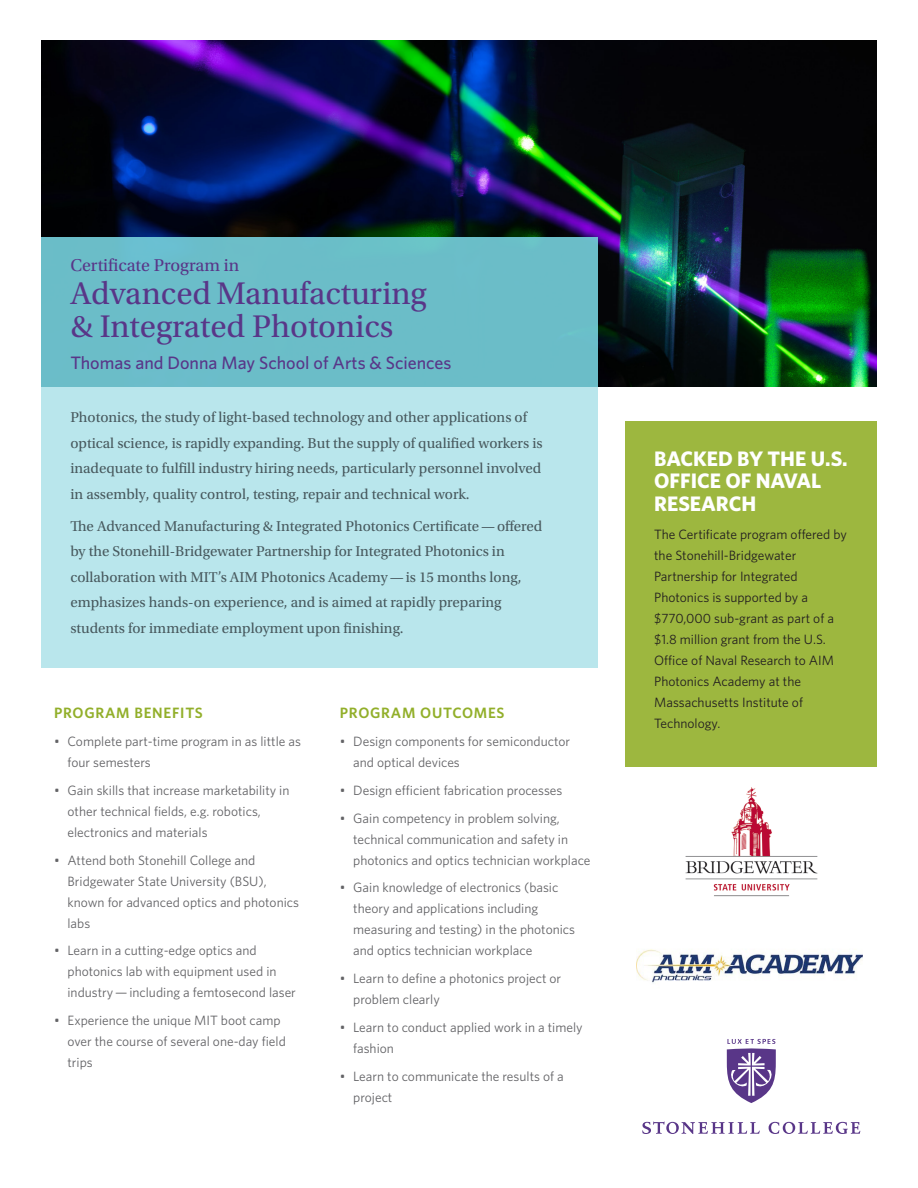
<style>
.page{position:relative;width:918px;height:1188px;background:#fff}
.page>*{position:absolute;margin:0;border:0;box-sizing:border-box;transform-origin:0 0}
.Major_Title{font:33px/33px "Utopia Std";color:#593688}
.t1{font:700 21px/22.5px "Whitney";color:#fff}
.School_of__Business{font:500 18px "Whitney";color:#593688}
.t2{font:18px "Utopia Std";color:#593688}
.t3{font:15px/25.5px "Utopia Std";color:#636366}
.t4{font:600 15px "Whitney";letter-spacing:.05em;color:#92af2a}
.t5{font:13.5px/21px "Whitney";color:#636366}
.t6{font:13.5px/21px "Whitney";color:#231f20}
</style>
<div class="page">
<img style="left:41px;top:40px;width:836px;height:346px">
<div style="left:41px;top:237px;width:557px;height:431px;background:#b9e6ec"></div>
<div style="left:41px;top:237px;width:557px;height:149px;background:#6bbdc8"></div>
<div style="left:626px;top:421px;width:252px;height:346px;background:#9db73f"></div>
<svg style="left:642px;top:1122px;width:218px;height:12px"></svg>
<svg style="left:727px;top:1039px;width:49px;height:64px"></svg>
<img style="left:637px;top:949px;width:226px;height:34px">
<img style="left:685px;top:787px;width:133px;height:110px">
<p class="t2" style="left:70px;top:256px;width:170px">Certificate Program in</p>
<h1 class="Major_Title" style="left:70px;top:278px;width:358px">Advanced Manufacturing &amp; Integrated Photonics</h1>
<h2 class="School_of__Business" style="left:70px;top:351px;width:383px">Thomas and Donna May School of Arts &amp; Sciences</h2>
<p class="t3" style="left:70px;top:405px;width:474px">Photonics, the study of light-based technology and other applications of optical science, is rapidly expanding. But the supply of qualified workers is inadequate to fulfill industry hiring needs, particularly personnel involved in assembly, quality control, testing, repair and technical work.</p>
<p class="t3" style="left:70px;top:513px;width:474px">The Advanced Manufacturing &amp; Integrated Photonics Certificate—offered by the Stonehill-Bridgewater Partnership for Integrated Photonics in collaboration with MIT’s AIM Photonics Academy—is 15 months long, emphasizes hands-on experience, and is aimed at rapidly preparing students for immediate employment upon finishing.</p>
<h5 class="t4" style="left:54px;top:703px;width:150px">PROGRAM BENEFITS</h5>
<p class="t5" style="left:68px;top:731px;width:235px;text-indent:-14px">• Complete part-time program in as little as four semesters</p>
<p class="t5" style="left:68px;top:779px;width:223px;text-indent:-14px">• Gain skills that increase marketability in other technical fields, e.g. robotics, electronics and materials</p>
<p class="t5" style="left:68px;top:849px;width:233px;text-indent:-14px">• Attend both Stonehill College and<br>Bridgewater State University (BSU), known for advanced optics and photonics labs</p>
<p class="t5" style="left:68px;top:940px;width:230px;text-indent:-14px">• Learn in a cutting-edge optics and photonics lab with equipment used in industry — including a femtosecond laser</p>
<p class="t5" style="left:68px;top:1010px;width:220px;text-indent:-14px">• Experience the unique MIT boot camp over the course of several one-day field trips</p>
<h5 class="t4" style="left:340px;top:703px;width:166px">PROGRAM OUTCOMES</h5>
<p class="t5" style="left:353px;top:731px;width:219px;text-indent:-14px">• Design components for semiconductor and optical devices</p>
<p class="t5" style="left:340px;top:779px;width:224px">• Design efficient fabrication processes</p>
<p class="t5" style="left:353px;top:807px;width:239px;text-indent:-14px">• Gain competency in problem solving, technical communication and safety in photonics and optics technician workplace</p>
<p class="t5" style="left:353px;top:877px;width:223px;text-indent:-14px">• Gain knowledge of electronics (basic theory and applications including measuring and testing) in the photonics and optics technician workplace</p>
<p class="t5" style="left:353px;top:968px;width:210px;text-indent:-14px">• Learn to define a photonics project or problem clearly</p>
<p class="t5" style="left:353px;top:1016px;width:231px;text-indent:-14px">• Learn to conduct applied work in a timely fashion</p>
<p class="t5" style="left:353px;top:1065px;width:212px;text-indent:-14px">• Learn to communicate the results of a project</p>
<h3 class="t1" style="left:654px;top:447px;width:195px">BACKED BY THE U.S.<br>OFFICE OF NAVAL<br>RESEARCH</h3>
<p class="t6" style="left:654px;top:523px;width:194px">The Certificate program offered by the Stonehill-Bridgewater<br>Partnership for Integrated<br>Photonics is supported by a $770,000 sub-grant as part of a $1.8 million grant from the U.S.<br>Office of Naval Research to AIM<br>Photonics Academy at the<br>Massachusetts Institute of<br>Technology.</p>
</div>
